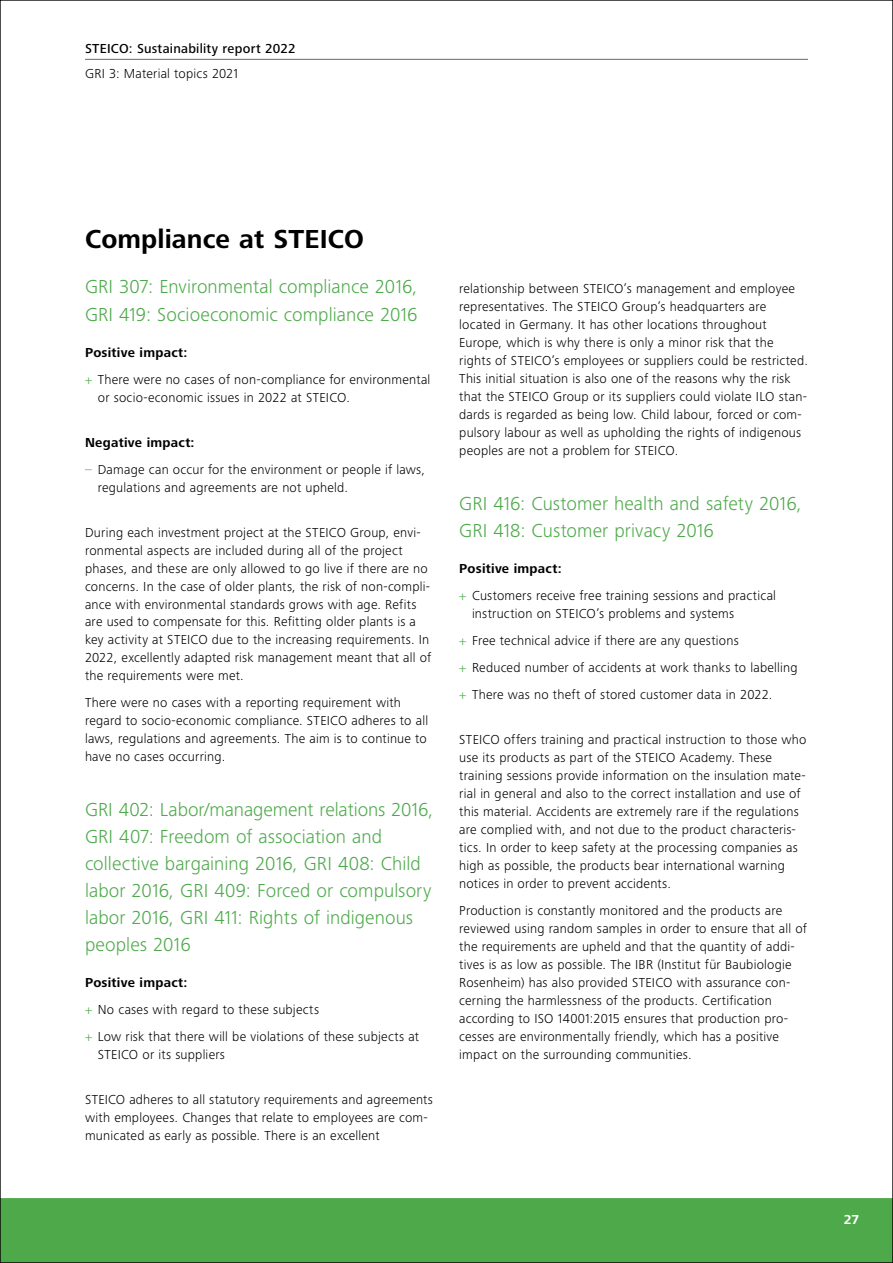
<style>
.page{position:relative;width:893px;height:1263px;background:#fff}
.page>*{position:absolute;margin:0;border:0;box-sizing:border-box;transform-origin:0 0}
.t1{font:700 27px "Frutiger Next LTW1 G";letter-spacing:.005em;color:#000}
.t2{font:300 19.5px/27px "Frutiger Next LTW1 G";color:#4da94a}
.t3{font:300 13.5px/18px "Frutiger Next LTW1 G";letter-spacing:.015em;color:#000}
.t4{font:500 13.5px "Frutiger Next LTW1 G";letter-spacing:.015em;color:#000}
.t5{font:700 13.5px "Frutiger Next LTW1 G";letter-spacing:.02em;color:#000}
.t6{font:700 13.5px "Frutiger Next LTW1 G";color:#fff}
.s1{font-weight:700}
.s2{color:#4da94a}
</style>
<div class="page">
<div style="left:2px;top:1198px;width:889px;height:63px;background:#4da94a"></div>
<hr style="left:85px;top:59px;width:723px;height:1px;background:#6a6864">
<p class="t4" style="left:85px;top:41px;width:212px">STEICO: Sustainability report 2022</p>
<p class="t3" style="left:85px;top:64px;width:155px">GRI 3: Material topics 2021</p>
<h1 class="t1" style="left:85px;top:224px;width:280px">Compliance at STEICO</h1>
<h2 class="t2" style="left:85px;top:273px;width:334px">GRI 307: Environmental compliance 2016,<br>GRI 419: Socioeconomic compliance 2016</h2>
<p class="t3" style="left:85px;top:338px;width:347px;line-height:27px"><span class="s1">Positive impact:<br></span><span class="s2">+</span> There were no cases of non-compliance for environmental</p>
<p class="t3" style="left:98px;top:388px;width:254px">or socio-economic issues in 2022 at STEICO.</p>
<p class="t5" style="left:85px;top:434px;width:111px">Negative impact:</p>
<p class="t3" style="left:98px;top:460px;width:329px;text-indent:-13px"><span class="s2">–</span> Damage can occur for the environment or people if laws, regulations and agreements are not upheld.</p>
<p class="t3" style="left:85px;top:523px;width:348px">During each investment project at the STEICO Group, envi&shy;ronmental aspects are included during all of the project phases, and these are only allowed to go live if there are no concerns. In the case of older plants, the risk of non-compli&shy;ance with environmental standards grows with age. Refits are used to compensate for this. Refitting older plants is a key activity at STEICO due to the increasing requirements. In 2022, excellently adapted risk management meant that all of the requirements were met.</p>
<p class="t3" style="left:85px;top:694px;width:345px">There were no cases with a reporting requirement with regard to socio-economic compliance. STEICO adheres to all laws, regulations and agreements. The aim is to continue to have no cases occurring.</p>
<h2 class="t2" style="left:85px;top:795px;width:350px">GRI 402: Labor/management relations 2016, GRI 407: Freedom of association and collective bargaining 2016, GRI 408: Child labor 2016, GRI 409: Forced or compulsory labor 2016, GRI 411: Rights of indigenous peoples 2016</h2>
<p class="t3" style="left:85px;top:968px;width:336px;line-height:27px"><span class="s1">Positive impact:<br></span><span class="s2">+</span> No cases with regard to these subjects<br><span class="s2">+</span> Low risk that there will be violations of these subjects at</p>
<p class="t3" style="left:98px;top:1045px;width:129px">STEICO or its suppliers</p>
<p class="t3" style="left:85px;top:1090px;width:349px">STEICO adheres to all statutory requirements and agreements with employees. Changes that relate to employees are com&shy;municated as early as possible. There is an excellent</p>
<p class="t3" style="left:459px;top:280px;width:350px">relationship between STEICO’s management and employee representatives. The STEICO Group’s headquarters are located in Germany. It has other locations throughout Europe, which is why there is only a minor risk that the rights of STEICO’s employees or suppliers could be restricted.<br>This initial situation is also one of the reasons why the risk that the STEICO Group or its suppliers could violate ILO stan&shy;dards is regarded as being low. Child labour, forced or com&shy;pulsory labour as well as upholding the rights of indigenous peoples are not a problem for STEICO.</p>
<h2 class="t2" style="left:459px;top:489px;width:344px">GRI 416: Customer health and safety 2016,<br>GRI 418: Customer privacy 2016</h2>
<p class="t3" style="left:459px;top:554px;width:318px;line-height:27px"><span class="s1">Positive impact:<br></span><span class="s2">+</span> Customers receive free training sessions and practical</p>
<p class="t3" style="left:459px;top:599px;width:340px;line-height:27px;text-indent:13px">instruction on STEICO’s problems and systems<br><span class="s2">+</span> Free technical advice if there are any questions<br><span class="s2">+</span> Reduced number of accidents at work thanks to labelling <span class="s2">+</span> There was no theft of stored customer data in 2022.</p>
<p class="t3" style="left:459px;top:730px;width:349px">STEICO offers training and practical instruction to those who use its products as part of the STEICO Academy. These training sessions provide information on the insulation mate&shy;rial in general and also to the correct installation and use of this material. Accidents are extremely rare if the regulations are complied with, and not due to the product characteris&shy;tics. In order to keep safety at the processing companies as high as possible, the products bear international warning notices in order to prevent accidents.</p>
<p class="t3" style="left:459px;top:901px;width:349px">Production is constantly monitored and the products are reviewed using random samples in order to ensure that all of the requirements are upheld and that the quantity of addi&shy;tives is as low as possible. The IBR (Institut für Baubiologie Rosenheim) has also provided STEICO with assurance con&shy;cerning the harmlessness of the products. Certification according to ISO 14001:2015 ensures that production pro&shy;cesses are environmentally friendly, which has a positive impact on the surrounding communities.</p>
<p class="t6" style="left:844px;top:1212px;width:17px">27</p>
</div>
